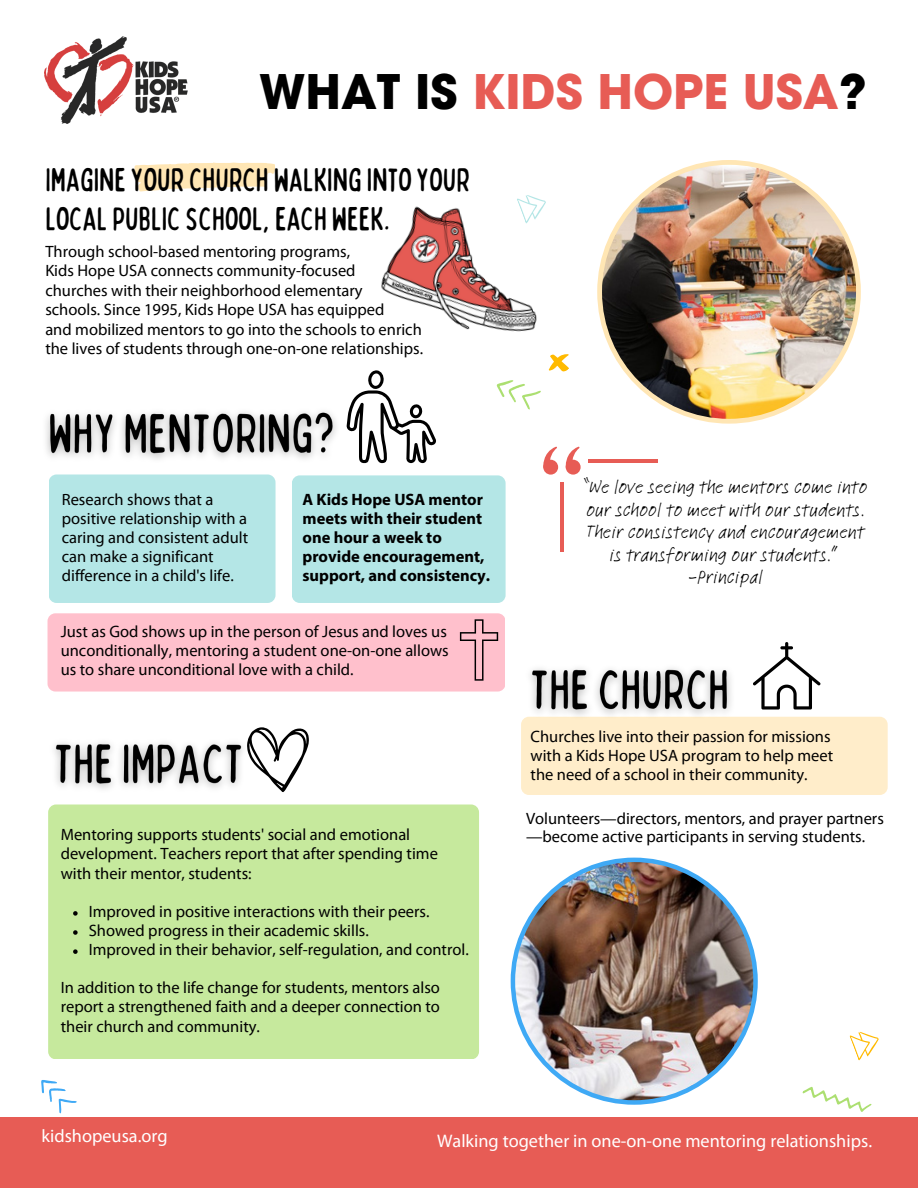
<style>
.page{position:relative;width:918px;height:1188px;background:#fff}
.page>*{position:absolute;margin:0;border:0;box-sizing:border-box;transform-origin:0 0}
.t1{font:700 47.25px "Avant Garde";color:#e75c55}
.t2{font:condensed 33px/39.5px "Bobby Jones Soft";color:#000}
.t3{font:19.5px/22.5px "Feltpen Com";color:#000;text-align:center}
.t4{font:18.3px "Myriad Pro";color:#fff}
.t5{font:16.5px/19.2px "Myriad Pro";color:#000}
.t6{font:700 16.5px/19.2px "Myriad Pro";color:#000}
.s1{color:#000}
</style>
<div class="page">
<img style="left:44px;top:37px;width:143px;height:86px">
<div style="left:0;top:1117px;width:918px;height:71px;background:#e75c55"></div>
<div style="left:49px;top:474px;width:226px;height:129px;background:#b4e6e6;border-radius:8px"></div>
<div style="left:292px;top:475px;width:214px;height:128px;background:#b4e6e6;border-radius:8px"></div>
<div style="left:521px;top:717px;width:367px;height:78px;background:#ffedca;border-radius:8px"></div>
<div style="left:48px;top:613px;width:457px;height:79px;background:#ffc0cc;border-radius:8px"></div>
<svg style="left:346px;top:391px;width:90px;height:72px"></svg>
<div style="left:48px;top:805px;width:431px;height:254px;background:#c6e99d;border-radius:8px"></div>
<svg style="left:753px;top:642px;width:67px;height:68px"></svg>
<svg style="left:255px;top:727px;width:54px;height:65px"></svg>
<svg style="left:460px;top:619px;width:38px;height:62px"></svg>
<img style="left:597px;top:160px;width:264px;height:264px">
<img style="left:363px;top:206px;width:174px;height:192px">
<svg style="left:849px;top:1032px;width:30px;height:29px"></svg>
<svg style="left:802px;top:1086px;width:70px;height:26px"></svg>
<svg style="left:566px;top:460px;width:15px;height:15px"></svg>
<svg style="left:565px;top:446px;width:15px;height:26px"></svg>
<svg style="left:543px;top:460px;width:15px;height:15px"></svg>
<svg style="left:543px;top:446px;width:14px;height:26px"></svg>
<hr style="left:560px;top:482px;width:4px;height:69px;background:#e75c55">
<hr style="left:589px;top:459px;width:69px;height:4px;background:#e75c55">
<svg style="left:41px;top:1080px;width:36px;height:34px"></svg>
<svg style="left:490px;top:346px;width:79px;height:64px"></svg>
<svg style="left:516px;top:195px;width:30px;height:30px"></svg>
<svg style="left:135px;top:163px;width:140px;height:28px;background:#ffeac0"></svg>
<img style="left:46px;top:411px;width:290px;height:48px">
<img style="left:54px;top:729px;width:201px;height:60px">
<svg style="left:73px;top:911px;width:5px;height:5px"></svg>
<svg style="left:73px;top:930px;width:5px;height:5px"></svg>
<svg style="left:73px;top:949px;width:5px;height:5px"></svg>
<img style="left:521px;top:668px;width:221px;height:55px">
<img style="left:511px;top:858px;width:247px;height:247px">
<p class="t1" style="left:259px;top:61px;width:609px"><span class="s1">WHAT IS</span> KIDS HOPE USA<span class="s1">?</span></p>
<h2 class="t2" style="left:45px;top:159px;width:426px">IMAGINEYOUR CHURCH WALKING INTO YOUR<br>LOCALPUBLIC SCHOOL,EACH WEEK.</h2>
<p class="t5" style="left:45px;top:243px;width:306px">Through school-based mentoring programs,</p>
<h3 class="t5" style="left:45px;top:262px;width:312px">Kids Hope USA connects community-focused</h3>
<p class="t5" style="left:45px;top:282px;width:319px">churches with their neighborhood elementary</p>
<p class="t5" style="left:45px;top:302px;width:341px">schools. Since 1995, Kids Hope USA has equipped</p>
<p class="t5" style="left:45px;top:321px;width:378px">and mobilized mentors to go into the schools to enrich</p>
<p class="t5" style="left:45px;top:341px;width:379px">the lives of students through one-on-one relationships.</p>
<p class="t5" style="left:62px;top:491px;width:188px">Research shows that a positive relationship with a caring and consistent adult can make a significant difference in a child's life.</p>
<p class="t6" style="left:302px;top:491px;width:189px">A Kids Hope USA mentor meets with their student one hour a week to provide encouragement, support, and consistency.</p>
<p class="t5" style="left:61px;top:623px;width:390px;text-align:justify">Just as God shows up in the person of Jesus and loves us unconditionally, mentoring a student one-on-one allows us to share unconditional love with a child.</p>
<p class="t5" style="left:61px;top:827px;width:379px">Mentoring supports students' social and emotional development. Teachers report that after spending time with their mentor, students:</p>
<p class="t5" style="left:89px;top:903px;width:342px">Improved in positive interactions with their peers.</p>
<p class="t5" style="left:89px;top:922px;width:282px">Showed progress in their academic skills.</p>
<p class="t5" style="left:89px;top:941px;width:381px">Improved in their behavior, self-regulation, and control.</p>
<h5 class="t5" style="left:61px;top:980px;width:381px;text-align:justify">In addition to the life change for students, mentors also report a strengthened faith and a deeper connection to their church and community.</h5>
<p class="t3" style="left:583px;top:476px;width:286px">“We love seeing the mentors come into our school to meet with our students.<br>Their consistency and encouragement is transforming our students.” -Principal</p>
<h4 class="t5" style="left:531px;top:728px;width:304px">Churches live into their passion for missions with a Kids Hope USA program to help meet the need of a school in their community.</h4>
<p class="t5" style="left:526px;top:811px;width:359px;line-height:18px">Volunteers—directors, mentors, and prayer partners —become active participants in serving students.</p>
<p class="t4" style="left:42px;top:1128px;width:128px">kidshopeusa.org</p>
<p class="t4" style="left:437px;top:1133px;width:437px">Walking together in one-on-one mentoring relationships.</p>
</div>
